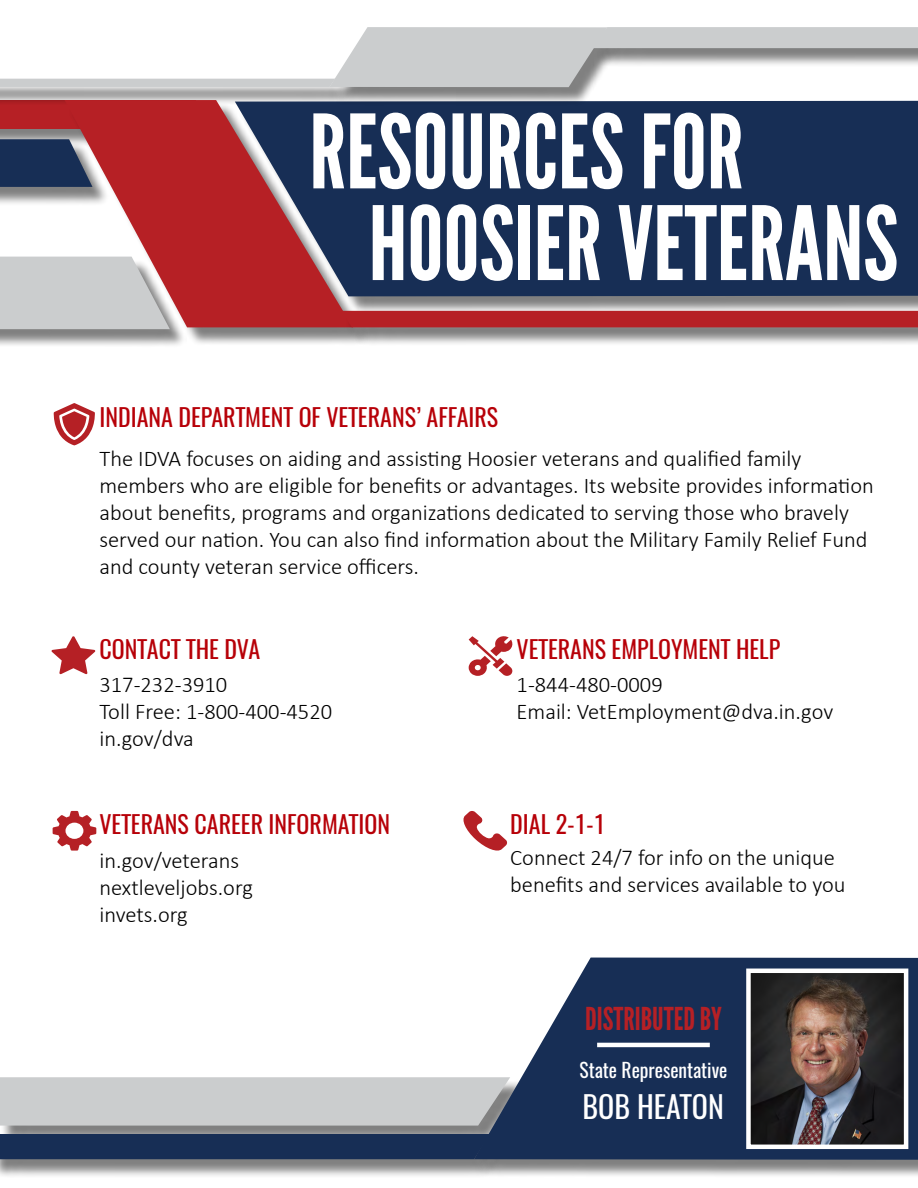
<style>
.page{position:relative;width:918px;height:1188px;background:#fff}
.page>*{position:absolute;margin:0;border:0;box-sizing:border-box;transform-origin:0 0}
.t1{font:102px "League Gothic";color:#fff}
.t2{font:31.5px "League Gothic";color:#b62025}
.t3{font:30px "Oswald";color:#fff}
.t4{font:24px "Oswald";color:#b70008}
.t5{font:300 22.5px/27px "Calibri";color:#000}
.t6{font:19.5px "Oswald";color:#fff}
</style>
<div class="page">
<div style="left:0;top:102px;width:214px;height:45px;background:#000;opacity:.5"></div>
<div style="left:0;top:100px;width:196px;height:28px;background:#b62025"></div>
<div style="left:0;top:81px;width:353px;height:25px;background:#000;opacity:.5"></div>
<div style="left:238px;top:103px;width:680px;height:212px;background:#000;opacity:.5"></div>
<div style="left:371px;top:101px;width:547px;height:195px;background:#172e55"></div>
<div style="left:333px;top:29px;width:292px;height:77px;background:#000;opacity:.5"></div>
<div style="left:68px;top:102px;width:303px;height:244px;background:#000;opacity:.5"></div>
<svg style="left:65px;top:100px;width:288px;height:227px;fill:#b62025"></svg>
<div style="left:0;top:259px;width:187px;height:89px;background:#000;opacity:.5"></div>
<svg style="left:0;top:257px;width:170px;height:72px;background:#cbc8c9"></svg>
<div style="left:0;top:142px;width:110px;height:64px;background:#000;opacity:.5"></div>
<svg style="left:0;top:139px;width:92px;height:48px;background:#2e4062"></svg>
<div style="left:344px;top:313px;width:574px;height:33px;background:#000;opacity:.5"></div>
<div style="left:341px;top:311px;width:577px;height:16px;background:#b62025"></div>
<svg style="left:0;top:27px;width:918px;height:60px"></svg>
<div style="left:0;top:1080px;width:528px;height:64px;background:#000;opacity:.5"></div>
<div style="left:0;top:1077px;width:474px;height:49px;background:#cbcdce"></div>
<div style="left:0;top:1136px;width:508px;height:42px;background:#000;opacity:.5"></div>
<div style="left:0;top:1134px;width:474px;height:25px;background:#172e55"></div>
<div style="left:477px;top:960px;width:441px;height:218px;background:#000;opacity:.5"></div>
<svg style="left:474px;top:958px;width:444px;height:202px;fill:#172e55"></svg>
<hr style="left:597px;top:1043px;width:113px;height:4px;background:#fff">
<svg style="left:463px;top:811px;width:44px;height:40px"></svg>
<svg style="left:53px;top:811px;width:43px;height:40px"></svg>
<svg style="left:469px;top:636px;width:43px;height:40px"></svg>
<svg style="left:52px;top:636px;width:43px;height:38px"></svg>
<svg style="left:54px;top:403px;width:41px;height:42px"></svg>
<img style="left:751px;top:974px;width:152px;height:170px">
<div style="left:746px;top:969px;width:162px;height:180px;border:4px solid #fff"></div>
<h1 class="t1" style="left:309px;top:91px;width:436px">RESOURCES FOR</h1>
<h1 class="t1" style="left:369px;top:183px;width:531px">HOOSIER VETERANS</h1>
<p class="t4" style="left:99px;top:401px;width:400px">INDIANA DEPARTMENT OF VETERANS’ AFFAIRS</p>
<p class="t5" style="left:99px;top:445px;width:776px">The IDVA focuses on aiding and assisting Hoosier veterans and qualified family members who are eligible for benefits or advantages. Its website provides information about benefits, programs and organizations dedicated to serving those who bravely served our nation. You can also find information about the Military Family Relief Fund and county veteran service officers.</p>
<p class="t4" style="left:99px;top:633px;width:162px">CONTACT THE DVA</p>
<p class="t5" style="left:99px;top:671px;width:234px">317-232-3910<br>Toll Free: 1-800-400-4520 in.gov/dva</p>
<p class="t4" style="left:99px;top:807px;width:292px">VETERANS CAREER INFORMATION</p>
<p class="t5" style="left:99px;top:847px;width:155px">in.gov/veterans nextleveljobs.org invets.org</p>
<p class="t4" style="left:517px;top:633px;width:265px">VETERANS EMPLOYMENT HELP</p>
<p class="t5" style="left:517px;top:671px;width:318px">1-844-480-0009<br>Email: VetEmployment@dva.in.gov</p>
<p class="t4" style="left:510px;top:807px;width:96px">DIAL 2-1-1</p>
<p class="t5" style="left:510px;top:844px;width:337px">Connect 24/7 for info on the unique benefits and services available to you</p>
<h2 class="t2" style="left:585px;top:1000px;width:138px">DISTRIBUTED BY</h2>
<p class="t6" style="left:580px;top:1057px;width:149px">State Representative</p>
<h3 class="t3" style="left:583px;top:1086px;width:143px">BOB HEATON</h3>
</div>
